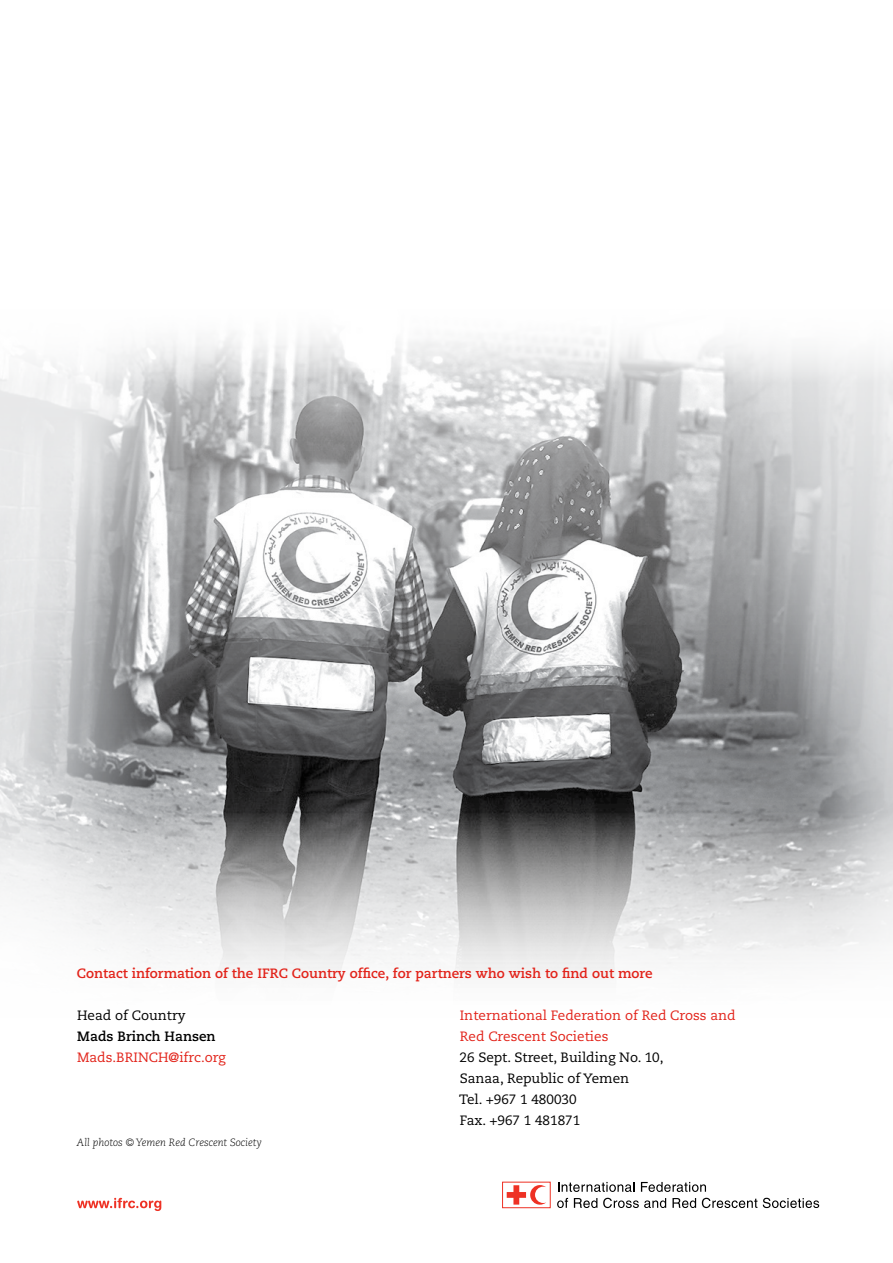
<style>
.page{position:relative;width:893px;height:1263px;background:#fff}
.page>*{position:absolute;margin:0;border:0;box-sizing:border-box;transform-origin:0 0}
.t1{font:13.5px/21px "Caecilia LT Std";color:#000}
.t2{font:13.5px/21px "Caecilia LT Std";color:#e2231a}
.t3{font:700 13.5px "Caecilia LT Std";color:#e2231a}
.t4{font:700 13.5px "Caecilia LT Std";color:#000}
.t5{font:italic 300 10.5px "Caecilia LT Std";color:#000}
</style>
<div class="page">
<svg style="left:77px;top:1198px;width:84px;height:13px"></svg>
<svg style="left:558px;top:1182px;width:76px;height:10px"></svg>
<svg style="left:641px;top:1182px;width:65px;height:10px"></svg>
<svg style="left:557px;top:1198px;width:11px;height:10px"></svg>
<svg style="left:574px;top:1198px;width:23px;height:10px"></svg>
<svg style="left:603px;top:1198px;width:63px;height:10px"></svg>
<svg style="left:672px;top:1198px;width:24px;height:10px"></svg>
<svg style="left:702px;top:1198px;width:55px;height:10px"></svg>
<svg style="left:763px;top:1198px;width:56px;height:10px"></svg>
<svg style="left:502px;top:1181px;width:49px;height:28px"></svg>
<svg style="left:507px;top:1185px;width:39px;height:20px"></svg>
<div style="left:502px;top:1182px;width:49px;height:26px;border:1px solid #ee3124"></div>
<img style="left:0;top:333px;width:893px;height:642px">
<p class="t3" style="left:77px;top:965px;width:577px">Contact information of the IFRC Country office, for partners who wish to find out more</p>
<p class="t1" style="left:77px;top:1005px;width:110px">Head of Country</p>
<p class="t4" style="left:77px;top:1028px;width:140px">Mads Brinch Hansen</p>
<p class="t2" style="left:77px;top:1047px;width:150px">Mads.BRINCH@ifrc.org</p>
<p class="t2" style="left:460px;top:1005px;width:277px">International Federation of Red Cross and<br>Red Crescent Societies</p>
<p class="t1" style="left:459px;top:1047px;width:206px">26 Sept. Street, Building No. 10,<br>Sanaa, Republic of Yemen<br>Tel. +967 1 480030<br>Fax. +967 1 481871</p>
<p class="t5" style="left:77px;top:1136px;width:187px">All photos © Yemen Red Crescent Society</p>
</div>
